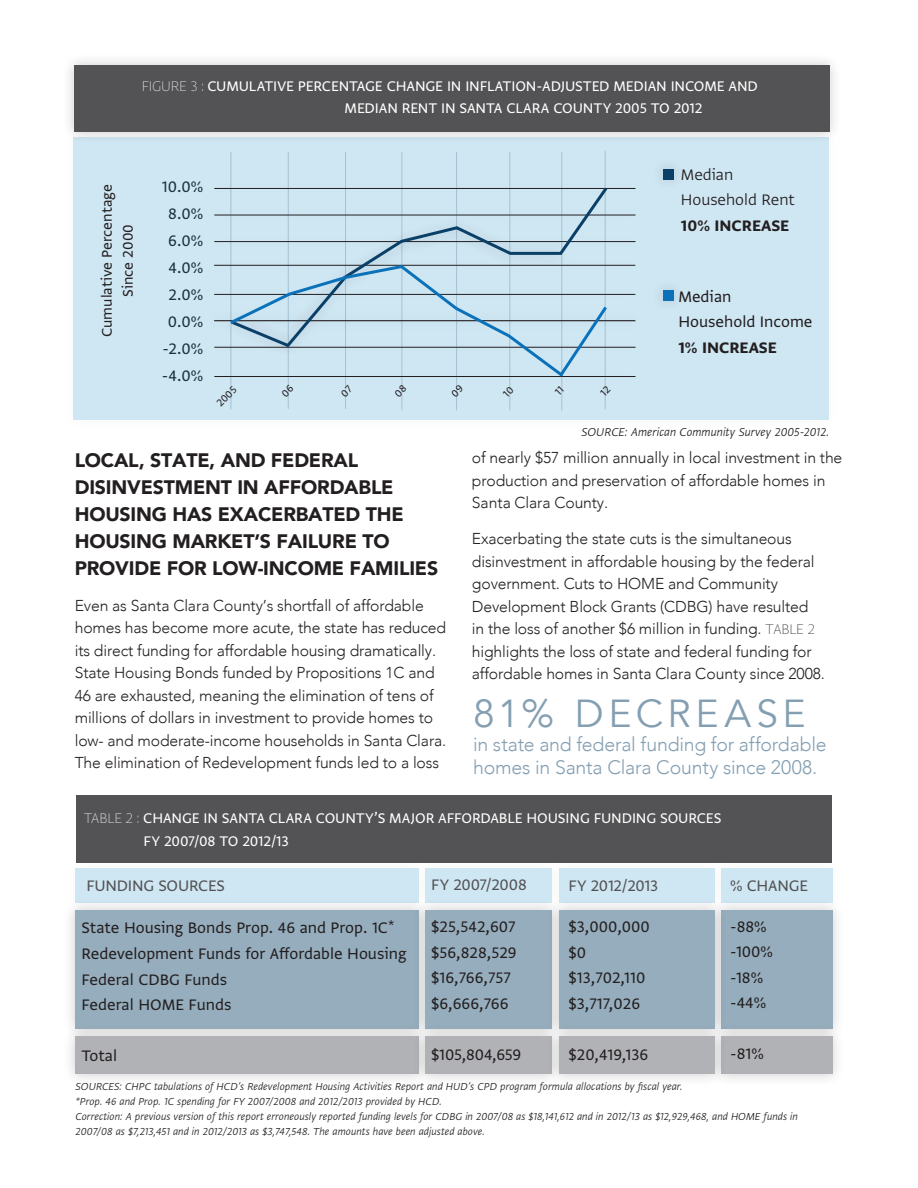
<style>
.page{position:relative;width:918px;height:1188px;background:#fff}
.page>*{position:absolute;margin:0;border:0;box-sizing:border-box;transform-origin:0 0}
.t1{font:39px "Avenir";letter-spacing:.115em;color:#849fb2}
.t2{font:900 19.5px/27px "Avenir";letter-spacing:-.01em;color:#231f20}
.t3{font:300 19.5px/23.4px "Avenir";letter-spacing:-.01em;color:#849fb2}
.t4{font:18px/25.5px "Greta Sans Std";color:#231f20}
.t5{font:18px "Greta Sans Std";letter-spacing:-.015em;color:#535355}
.t6{font:18px "Greta Sans Std Bld";color:#231f20}
.t7{font:300 18px/25.5px "Greta Sans Std";color:#231f20}
.t8{font:16.5px/22.5px "Greta Sans Std";letter-spacing:-.01em;color:#fff}
.t9{font:16.5px/21px "Greta Sans Std";color:#231f20;text-align:center}
.t10{font:300 15.75px/22.5px "Avenir";letter-spacing:-.01em;color:#231f20}
.t11{font:italic 300 13.5px "Greta Sans Std";color:#231f20}
.t12{font:italic 300 12px/15px "Greta Sans Std";color:#231f20}
.t13{font:12px "Greta Sans Std";color:#231f20}
.s1{font-weight:100}
.s2{font-family:"Greta Sans Std";font-weight:100;font-size:16.5px}
.s3{font-family:"Helvetica";font-weight:300}
</style>
<div class="page">
<div style="left:721px;top:868px;width:112px;height:35px;background:#cfe6f3"></div>
<div style="left:708px;top:898px;width:138px;height:144px;background:#231f20;opacity:.22"></div>
<div style="left:721px;top:910px;width:112px;height:119px;background:#96adbd"></div>
<div style="left:708px;top:1024px;width:138px;height:63px;background:#231f20;opacity:.22"></div>
<div style="left:721px;top:1037px;width:112px;height:37px;background:#b1b2b6"></div>
<div style="left:76px;top:795px;width:756px;height:68px;background:#535355"></div>
<div style="left:63px;top:856px;width:369px;height:60px;background:#231f20;opacity:.22"></div>
<div style="left:76px;top:868px;width:343px;height:35px;background:#cfe6f3"></div>
<div style="left:413px;top:856px;width:151px;height:60px;background:#231f20;opacity:.22"></div>
<div style="left:425px;top:868px;width:126px;height:35px;background:#cfe6f3"></div>
<div style="left:547px;top:856px;width:181px;height:60px;background:#231f20;opacity:.22"></div>
<div style="left:559px;top:868px;width:156px;height:35px;background:#cfe6f3"></div>
<div style="left:63px;top:898px;width:369px;height:144px;background:#231f20;opacity:.22"></div>
<div style="left:76px;top:910px;width:343px;height:119px;background:#96adbd"></div>
<div style="left:63px;top:1024px;width:369px;height:63px;background:#231f20;opacity:.22"></div>
<div style="left:76px;top:1037px;width:343px;height:37px;background:#b1b2b6"></div>
<div style="left:413px;top:898px;width:151px;height:144px;background:#231f20;opacity:.22"></div>
<div style="left:425px;top:910px;width:126px;height:119px;background:#96adbd"></div>
<div style="left:413px;top:1024px;width:151px;height:63px;background:#231f20;opacity:.22"></div>
<div style="left:425px;top:1037px;width:126px;height:37px;background:#b1b2b6"></div>
<div style="left:547px;top:898px;width:181px;height:144px;background:#231f20;opacity:.22"></div>
<div style="left:559px;top:910px;width:156px;height:119px;background:#96adbd"></div>
<div style="left:547px;top:1024px;width:181px;height:63px;background:#231f20;opacity:.22"></div>
<div style="left:559px;top:1037px;width:156px;height:37px;background:#b1b2b6"></div>
<div style="left:73px;top:137px;width:756px;height:283px;background:#cfe6f3"></div>
<div style="left:61px;top:52px;width:781px;height:93px;background:#231f20;opacity:.22"></div>
<div style="left:74px;top:65px;width:756px;height:67px;background:#535355"></div>
<hr style="left:214px;top:188px;width:422px;height:1px;background:#231f20">
<hr style="left:214px;top:215px;width:422px;height:1px;background:#231f20">
<hr style="left:214px;top:241px;width:422px;height:1px;background:#231f20">
<hr style="left:214px;top:265px;width:421px;height:1px;background:#231f20">
<hr style="left:214px;top:294px;width:421px;height:1px;background:#231f20">
<hr style="left:214px;top:320px;width:421px;height:1px;background:#231f20">
<hr style="left:214px;top:347px;width:422px;height:1px;background:#231f20">
<hr style="left:214px;top:376px;width:422px;height:1px;background:#231f20">
<div style="left:218px;top:143px;width:26px;height:275px;background:#cfe6f3"></div>
<hr style="left:231px;top:152px;width:1px;height:257px;background:#0a4067">
<div style="left:276px;top:143px;width:25px;height:275px;background:#cfe6f3"></div>
<hr style="left:288px;top:152px;width:1px;height:257px;background:#0a4067">
<div style="left:333px;top:143px;width:25px;height:275px;background:#cfe6f3"></div>
<hr style="left:345px;top:152px;width:1px;height:257px;background:#0a4067">
<div style="left:389px;top:143px;width:26px;height:276px;background:#cfe6f3"></div>
<hr style="left:402px;top:152px;width:1px;height:258px;background:#0a4067">
<div style="left:444px;top:143px;width:25px;height:276px;background:#cfe6f3"></div>
<hr style="left:456px;top:152px;width:1px;height:258px;background:#0a4067">
<div style="left:497px;top:143px;width:26px;height:276px;background:#cfe6f3"></div>
<hr style="left:510px;top:152px;width:1px;height:258px;background:#0a4067">
<div style="left:549px;top:143px;width:26px;height:276px;background:#cfe6f3"></div>
<hr style="left:562px;top:152px;width:1px;height:258px;background:#0a4067">
<div style="left:593px;top:142px;width:25px;height:276px;background:#cfe6f3"></div>
<hr style="left:605px;top:151px;width:1px;height:258px;background:#0a4067">
<div style="left:663px;top:169px;width:10px;height:10px;background:#0a4067"></div>
<div style="left:663px;top:291px;width:10px;height:10px;background:#0b72ba"></div>
<svg style="left:219px;top:184px;width:392px;height:213px"></svg>
<p class="t8" style="left:345px;top:74px;width:415px;text-indent:-203px"><span class="s1">FIGURE 3 :</span> CUMULATIVE PERCENTAGE CHANGE IN INFLATION-ADJUSTED MEDIAN INCOME AND<br>MEDIAN RENT IN SANTA CLARA COUNTY 2005 TO 2012</p>
<p class="t9" style="left:96px;top:337px;width:154px;rotate:-90deg">Cumulative Percentage<br>Since 2000</p>
<p class="t4" style="left:162px;top:173px;width:43px;line-height:27px;text-align:center">10.0%<br>8.0%<br>6.0%<br>4.0%<br>2.0%<br>0.0% -2.0% -4.0%</p>
<p class="t13" style="left:213px;top:400px;width:25px;rotate:-45deg">2005</p>
<p class="t7" style="left:681px;top:161px;width:115px">Median<br>Household Rent</p>
<p class="t6" style="left:681px;top:215px;width:110px">10% INCREASE</p>
<p class="t4" style="left:678px;top:283px;width:136px">Median<br>Household Income</p>
<p class="t6" style="left:678px;top:337px;width:100px">1% INCREASE</p>
<p class="t11" style="left:581px;top:424px;width:249px">SOURCE: American Community Survey 2005-2012.</p>
<p class="t2" style="left:75px;top:446px;width:365px">LOCAL, STATE, AND FEDERAL<br>DISINVESTMENT IN AFFORDABLE<br>HOUSING HAS EXACERBATED THE<br>HOUSING MARKET’S FAILURE TO<br>PROVIDE FOR LOW-INCOME FAMILIES</p>
<p class="t10" style="left:75px;top:594px;width:373px">Even as Santa Clara County’s shortfall of affordable homes has become more acute, the state has reduced its direct funding for affordable housing dramatically.<br>State Housing Bonds funded by Propositions 1C and 46 are exhausted, meaning the elimination of tens of millions of dollars in investment to provide homes to low- and moderate-income households in Santa Clara.<br>The elimination of Redevelopment funds led to a loss</p>
<p class="t10" style="left:472px;top:447px;width:372px">of nearly $57 million annually in local investment in the production and preservation of affordable homes in<br>Santa Clara County.</p>
<p class="t10" style="left:472px;top:528px;width:354px">Exacerbating the state cuts is the simultaneous disinvestment in affordable housing by the federal government. Cuts to HOME and Community Development Block Grants (CDBG) have resulted<br>in the loss of another $6 million in funding. <span class="s2">TABLE 2 </span>highlights the loss of state and federal funding for affordable homes in Santa Clara County since 2008.</p>
<h1 class="t1" style="left:473px;top:691px;width:334px">81% DECREASE</h1>
<p class="t3" style="left:473px;top:732px;width:355px">in state and federal funding for affordable homes in Santa Clara County since 2008.</p>
<p class="t8" style="left:144px;top:807px;width:579px;text-indent:-59px"><span class="s1">TABLE 2 :</span> CHANGE IN SANTA CLARA COUNTY’S MAJOR AFFORDABLE HOUSING FUNDING SOURCES<br>FY 2007/08 TO 2012/13</p>
<p class="t5" style="left:86px;top:875px;width:140px">FUNDING SOURCES</p>
<p class="t5" style="left:431px;top:875px;width:97px">FY 2007/2008</p>
<p class="t5" style="left:569px;top:875px;width:91px">FY 2012/2013</p>
<p class="t4" style="left:81px;top:915px;width:327px">State Housing Bonds Prop. 46 and Prop. 1C<span class="s3">*<br></span>Redevelopment Funds for Affordable Housing<br>Federal CDBG Funds<br>Federal HOME Funds</p>
<p class="t4" style="left:81px;top:1043px;width:37px">Total</p>
<p class="t5" style="left:730px;top:875px;width:79px">% CHANGE</p>
<p class="t4" style="left:730px;top:913px;width:44px">-88% -100% -18% -44%</p>
<p class="t4" style="left:431px;top:914px;width:87px">$25,542,607 $56,828,529 $16,766,757 $6,666,766</p>
<p class="t4" style="left:431px;top:1041px;width:91px">$105,804,659</p>
<p class="t4" style="left:569px;top:914px;width:83px">$3,000,000 $0 $13,702,110 $3,717,026</p>
<p class="t4" style="left:569px;top:1041px;width:81px">$20,419,136</p>
<p class="t12" style="left:76px;top:1079px;width:724px">SOURCES: CHPC tabulations of HCD’s Redevelopment Housing Activities Report and HUD’s CPD program formula allocations by fiscal year.<br>*Prop. 46 and Prop. 1C spending for FY 2007/2008 and 2012/2013 provided by HCD.<br>Correction: A previous version of this report erroneously reported funding levels for CDBG in 2007/08 as $18,141,612 and in 2012/13 as $12,929,468, and HOME funds in 2007/08 as $7,213,451 and in 2012/2013 as $3,747,548. The amounts have been adjusted above.</p>
<p class="t4" style="left:730px;top:1041px;width:35px">-81%</p>
</div>
